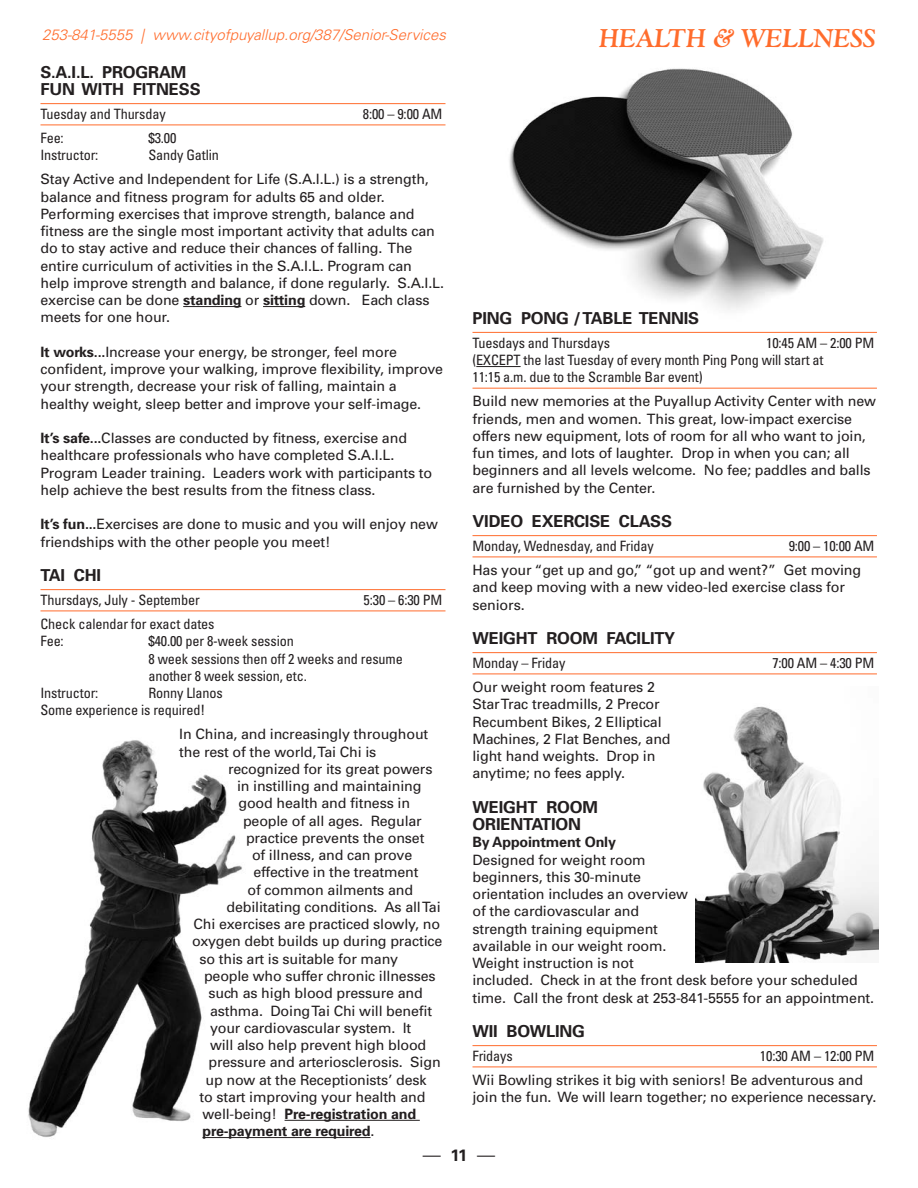
<style>
.page{position:relative;width:918px;height:1188px;background:#fff}
.page>*{position:absolute;margin:0;border:0;box-sizing:border-box;transform-origin:0 0}
.t1{font:italic 700 25.5px "Goudy Std";color:#ff6c2c}
.t2{font:300 18px "Univers";color:#231f20}
.t3{font:700 16.5px/17.2px "Univers";letter-spacing:-.01em;color:#231f20}
.t4{font:italic 300 15px "Univers";color:#ff6c2c}
.t5{font:14.25px/17.2px "Univers";letter-spacing:-.01em;color:#231f20}
.t6{font:condensed 14.25px/17.2px "Univers";letter-spacing:-.01em;color:#231f20}
.t7{font:700 14.25px "Univers";letter-spacing:-.01em;color:#231f20}
.s1{font-weight:700}
.s2{font-weight:400}
.s3{font-weight:700;font-size:16.5px}
</style>
<div class="page">
<img style="left:501px;top:68px;width:341px;height:264px">
<img style="left:28px;top:740px;width:291px;height:399px">
<hr style="left:40px;top:103px;width:406px;height:1px;background:#ff6c2c">
<hr style="left:40px;top:125px;width:406px;height:1px;background:#ff6c2c">
<hr style="left:183px;top:306px;width:58px;height:1px;background:#231f20">
<hr style="left:263px;top:306px;width:42px;height:1px;background:#231f20">
<hr style="left:40px;top:589px;width:406px;height:1px;background:#ff6c2c">
<hr style="left:40px;top:611px;width:406px;height:1px;background:#ff6c2c">
<hr style="left:285px;top:1120px;width:135px;height:1px;background:#231f20">
<hr style="left:202px;top:1137px;width:169px;height:1px;background:#231f20">
<hr style="left:472px;top:332px;width:405px;height:1px;background:#ff6c2c">
<hr style="left:476px;top:366px;width:45px;height:1px;background:#231f20">
<hr style="left:472px;top:388px;width:405px;height:1px;background:#ff6c2c">
<hr style="left:472px;top:535px;width:405px;height:1px;background:#ff6c2c">
<hr style="left:472px;top:557px;width:405px;height:1px;background:#ff6c2c">
<hr style="left:472px;top:652px;width:405px;height:1px;background:#ff6c2c">
<hr style="left:472px;top:674px;width:405px;height:1px;background:#ff6c2c">
<hr style="left:472px;top:1045px;width:405px;height:1px;background:#ff6c2c">
<hr style="left:472px;top:1067px;width:405px;height:1px;background:#ff6c2c">
<img style="left:695px;top:706px;width:184px;height:257px">
<p class="t4" style="left:42px;top:26px;width:405px">253-841-5555 | www.cityofpuyallup.org/387/Senior-Services</p>
<p class="t3" style="left:40px;top:63px;width:162px">S.A.I.L. PROGRAM<br>FUN WITH FITNESS</p>
<p class="t6" style="left:40px;top:105px;width:127px">Tuesday and Thursday</p>
<p class="t6" style="left:363px;top:105px;width:81px">8:00 – 9:00 AM</p>
<p class="t6" style="left:40px;top:129px;width:25px">Fee:</p>
<p class="t6" style="left:149px;top:129px;width:29px">$3.00</p>
<p class="t6" style="left:40px;top:146px;width:59px">Instructor:</p>
<p class="t6" style="left:149px;top:146px;width:72px">Sandy Gatlin</p>
<p class="t5" style="left:40px;top:171px;width:405px">Stay Active and Independent for Life (S.A.I.L.) is a strength, balance and fitness program for adults 65 and older.<br>Performing exercises that improve strength, balance and fitness are the single most important activity that adults can do to stay active and reduce their chances of falling. The entire curriculum of activities in the S.A.I.L. Program can help improve strength and balance, if done regularly. S.A.I.L. exercise can be done <span class="s1">standing</span> or <span class="s1">sitting</span> down. Each class meets for one hour.</p>
<p class="t5" style="left:40px;top:343px;width:404px"><span class="s1">It works...</span>Increase your energy, be stronger, feel more confident, improve your walking, improve flexibility, improve your strength, decrease your risk of falling, maintain a healthy weight, sleep better and improve your self-image.</p>
<p class="t5" style="left:40px;top:430px;width:393px"><span class="s1">It’s safe...</span>Classes are conducted by fitness, exercise and healthcare professionals who have completed S.A.I.L.<br>Program Leader training. Leaders work with participants to help achieve the best results from the fitness class.</p>
<p class="t5" style="left:40px;top:516px;width:399px"><span class="s1">It’s fun...</span>Exercises are done to music and you will enjoy new friendships with the other people you meet!</p>
<p class="t3" style="left:40px;top:567px;width:62px">TAI CHI</p>
<p class="t6" style="left:40px;top:591px;width:161px">Thursdays, July - September</p>
<p class="t6" style="left:364px;top:591px;width:80px">5:30 – 6:30 PM</p>
<p class="t6" style="left:40px;top:615px;width:175px">Check calendar for exact dates<br>Fee:</p>
<p class="t6" style="left:149px;top:632px;width:256px">$40.00 per 8-week session<br>8 week sessions then off 2 weeks and resume another 8 week session, etc.</p>
<p class="t6" style="left:40px;top:684px;width:184px;text-indent:108px">Ronny Llanos<br>Some experience is required!</p>
<p class="t5" style="left:179px;top:726px;width:251px">In China, and increasingly throughout the rest of the world, Tai Chi is</p>
<p class="t5" style="left:228px;top:760px;width:206px">recognized for its great powers</p>
<p class="t5" style="left:237px;top:778px;width:186px">in instilling and maintaining</p>
<p class="t5" style="left:239px;top:795px;width:173px">good health and fitness in</p>
<p class="t5" style="left:243px;top:812px;width:180px">people of all ages. Regular</p>
<p class="t5" style="left:246px;top:829px;width:180px">practice prevents the onset</p>
<p class="t5" style="left:252px;top:847px;width:162px">of illness, and can prove</p>
<p class="t5" style="left:254px;top:864px;width:167px">effective in the treatment</p>
<p class="t5" style="left:248px;top:881px;width:167px">of common ailments and</p>
<p class="t5" style="left:227px;top:898px;width:216px">debilitating conditions. As all Tai</p>
<p class="t5" style="left:194px;top:916px;width:248px">Chi exercises are practiced slowly, no</p>
<p class="t5" style="left:192px;top:933px;width:252px">oxygen debt builds up during practice</p>
<p class="t5" style="left:200px;top:950px;width:200px">so this art is suitable for many</p>
<p class="t5" style="left:204px;top:967px;width:233px">people who suffer chronic illnesses</p>
<p class="t5" style="left:209px;top:985px;width:216px">such as high blood pressure and</p>
<p class="t5" style="left:210px;top:1002px;width:224px">asthma. Doing Tai Chi will benefit</p>
<p class="t5" style="left:210px;top:1019px;width:203px">your cardiovascular system. It</p>
<p class="t5" style="left:210px;top:1037px;width:218px">will also help prevent high blood</p>
<p class="t5" style="left:209px;top:1054px;width:234px">pressure and arteriosclerosis. Sign</p>
<p class="t5" style="left:206px;top:1071px;width:223px">up now at the Receptionists’ desk</p>
<p class="t5" style="left:200px;top:1088px;width:227px">to start improving your health and</p>
<p class="t7" style="left:203px;top:1105px;width:215px"><span class="s2">well-being!</span> Pre-registration and</p>
<p class="t7" style="left:203px;top:1123px;width:173px">pre-payment are required<span class="s2">.</span></p>
<p class="t6" style="left:40px;top:684px;width:59px">Instructor:</p>
<h1 class="t1" style="left:599px;top:23px;width:278px">HEALTH &amp; WELLNESS</h1>
<p class="t3" style="left:472px;top:309px;width:228px">PING PONG / TABLE TENNIS</p>
<p class="t6" style="left:472px;top:334px;width:139px">Tuesdays and Thursdays</p>
<p class="t6" style="left:472px;top:334px;width:404px;text-indent:294px">10:45 AM – 2:00 PM (EXCEPT the last Tuesday of every month Ping Pong will start at<br>11:15 a.m. due to the Scramble Bar event)</p>
<p class="t5" style="left:472px;top:393px;width:405px">Build new memories at the Puyallup Activity Center with new friends, men and women. This great, low-impact exercise offers new equipment, lots of room for all who want to join, fun times, and lots of laughter. Drop in when you can; all beginners and all levels welcome. No fee; paddles and balls are furnished by the Center.</p>
<p class="t3" style="left:472px;top:513px;width:201px">VIDEO EXERCISE CLASS</p>
<p class="t6" style="left:472px;top:537px;width:183px">Monday, Wednesday, and Friday</p>
<p class="t6" style="left:789px;top:537px;width:87px">9:00 – 10:00 AM</p>
<p class="t5" style="left:472px;top:562px;width:390px">Has your “get up and go,” “got up and went?” Get moving and keep moving with a new video-led exercise class for seniors.</p>
<p class="t3" style="left:472px;top:630px;width:204px">WEIGHT ROOM FACILITY</p>
<p class="t6" style="left:472px;top:654px;width:94px">Monday – Friday</p>
<p class="t6" style="left:772px;top:654px;width:104px">7:00 AM – 4:30 PM</p>
<p class="t5" style="left:472px;top:679px;width:200px">Our weight room features 2<br>Star Trac treadmills, 2 Precor<br>Recumbent Bikes, 2 Elliptical<br>Machines, 2 Flat Benches, and light hand weights. Drop in anytime; no fees apply.</p>
<p class="t3" style="left:472px;top:798px;width:127px">WEIGHT ROOM<br>ORIENTATION</p>
<p class="t7" style="left:472px;top:834px;width:145px">By Appointment Only</p>
<p class="t5" style="left:472px;top:851px;width:403px">Designed for weight room<br>beginners, this 30-minute<br>orientation includes an overview<br>of the cardiovascular and<br>strength training equipment<br>available in our weight room.<br>Weight instruction is not<br>included. Check in at the front desk before your scheduled time. Call the front desk at 253-841-5555 for an appointment.</p>
<p class="t3" style="left:472px;top:1023px;width:114px">WII BOWLING</p>
<p class="t6" style="left:472px;top:1047px;width:42px">Fridays</p>
<p class="t6" style="left:760px;top:1047px;width:116px">10:30 AM – 12:00 PM</p>
<p class="t5" style="left:472px;top:1072px;width:405px">Wii Bowling strikes it big with seniors! Be adventurous and join the fun. We will learn together; no experience necessary.</p>
<p class="t2" style="left:423px;top:1144px;width:74px">— <span class="s3">11</span> —</p>
</div>
